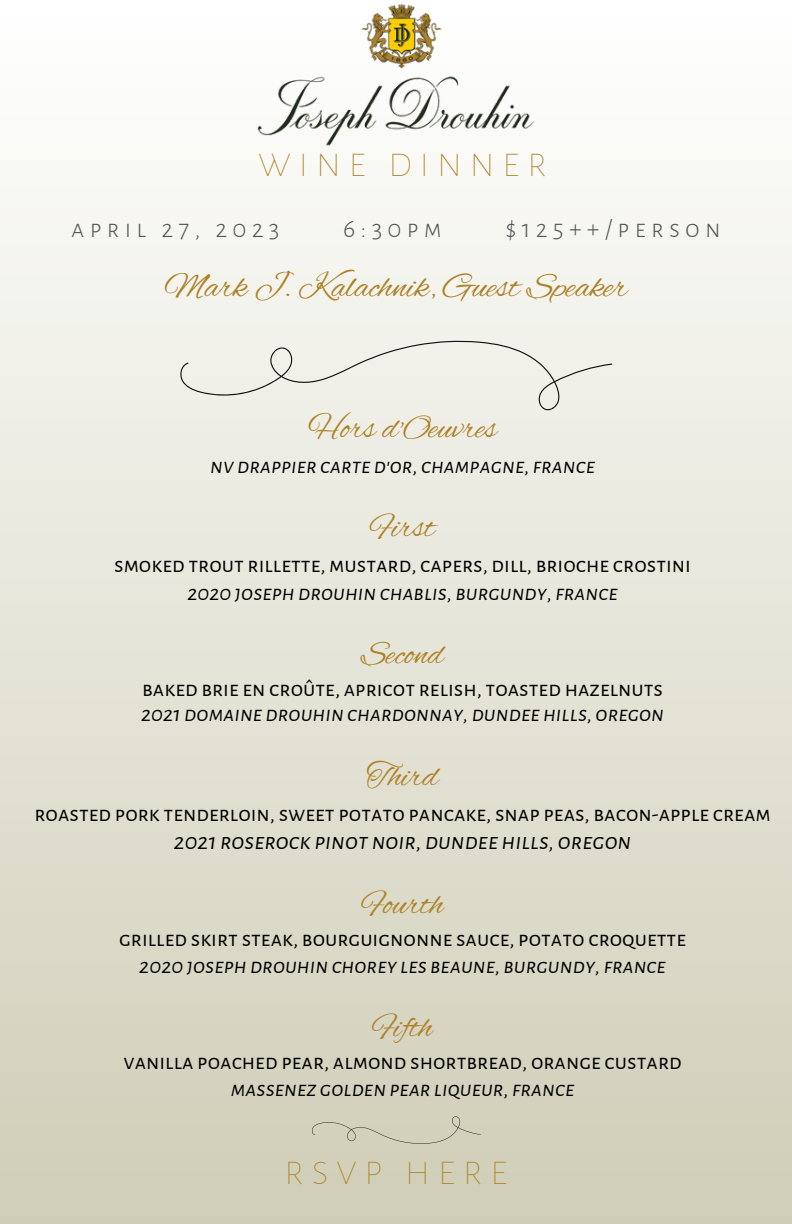
<style>
.page{position:relative;width:792px;height:1224px;background:#fff}
.page>*{position:absolute;margin:0;border:0;box-sizing:border-box;transform-origin:0 0}
.t1{font:100 44.4px "Alegreya Sans SC";letter-spacing:.15em;color:#ad8227}
.t2{font:35.4px "Alex Brush";color:#ad8227}
.t3{font:34px "Alex Brush";color:#ad8227}
.t4{font:300 26.4px "Alegreya Sans SC";letter-spacing:.195em;color:#545454}
.t5{font:italic 24px "Alegreya Sans SC";color:#000}
.t6{font:22.4px "Alegreya Sans SC";color:#000}
.t7{font:italic 22.4px "Alegreya Sans SC";color:#000}
</style>
<div class="page">
<div style="left:0;top:0;width:792px;height:1224px;background:linear-gradient(to bottom,#fff,#cfcdb7)"></div>
<div style="left:180px;top:341px;width:432px;height:69px;background:#f0f0e9"></div>
<svg style="left:312px;top:1116px;width:169px;height:28px;background:#ceccb7"></svg>
<img style="left:256px;top:0;width:280px;height:148px">
<h1 class="t1" style="left:258px;top:141px;width:291px">wine dinner</h1>
<p class="t4" style="left:71px;top:216px;width:210px">april 27, 2023</p>
<p class="t4" style="left:343px;top:216px;width:100px">6:30pm</p>
<p class="t4" style="left:506px;top:216px;width:217px">$125++/person</p>
<h2 class="t2" style="left:165px;top:267px;width:464px">Mark J. Kalachnik, Guest Speaker</h2>
<h3 class="t3" style="left:308px;top:409px;width:190px">Hors d'Oeuvres</h3>
<p class="t7" style="left:210px;top:455px;width:387px">nv drappier carte d'or, champagne,france</p>
<h3 class="t3" style="left:370px;top:508px;width:66px">First</h3>
<p class="t6" style="left:114px;top:554px;width:578px">smoked trout rillette, mustard, capers, dill, brioche crostini</p>
<p class="t7" style="left:187px;top:582px;width:432px">2020 joseph drouhin chablis, burgundy,france</p>
<h3 class="t3" style="left:361px;top:635px;width:84px">Second</h3>
<p class="t6" style="left:142px;top:678px;width:522px">baked brie en croûte, apricot relish, toasted hazelnuts</p>
<p class="t7" style="left:141px;top:703px;width:525px">2021 domaine drouhin chardonnay, dundee hills, oregon</p>
<h3 class="t3" style="left:367px;top:757px;width:74px">Third</h3>
<p class="t6" style="left:35px;top:803px;width:738px">roasted pork tenderloin, sweet potato pancake, snap peas, bacon-apple cream</p>
<p class="t5" style="left:174px;top:830px;width:459px">2021 roserock pinot noir, dundee hills, oregon</p>
<h3 class="t3" style="left:362px;top:885px;width:83px">Fourth</h3>
<p class="t6" style="left:119px;top:928px;width:568px">grilled skirt steak, bourguignonne sauce, potato croquette</p>
<p class="t7" style="left:139px;top:955px;width:528px">2020 joseph drouhin chorey les beaune, burgundy,france</p>
<h3 class="t3" style="left:373px;top:1008px;width:62px">Fifth</h3>
<p class="t6" style="left:123px;top:1051px;width:560px">vanilla poached pear, almond shortbread, orange custard</p>
<p class="t7" style="left:231px;top:1078px;width:345px">massenez golden pear liqueur,france</p>
<h1 class="t1" style="left:284px;top:1148px;width:226px">rsvp here</h1>
</div>
